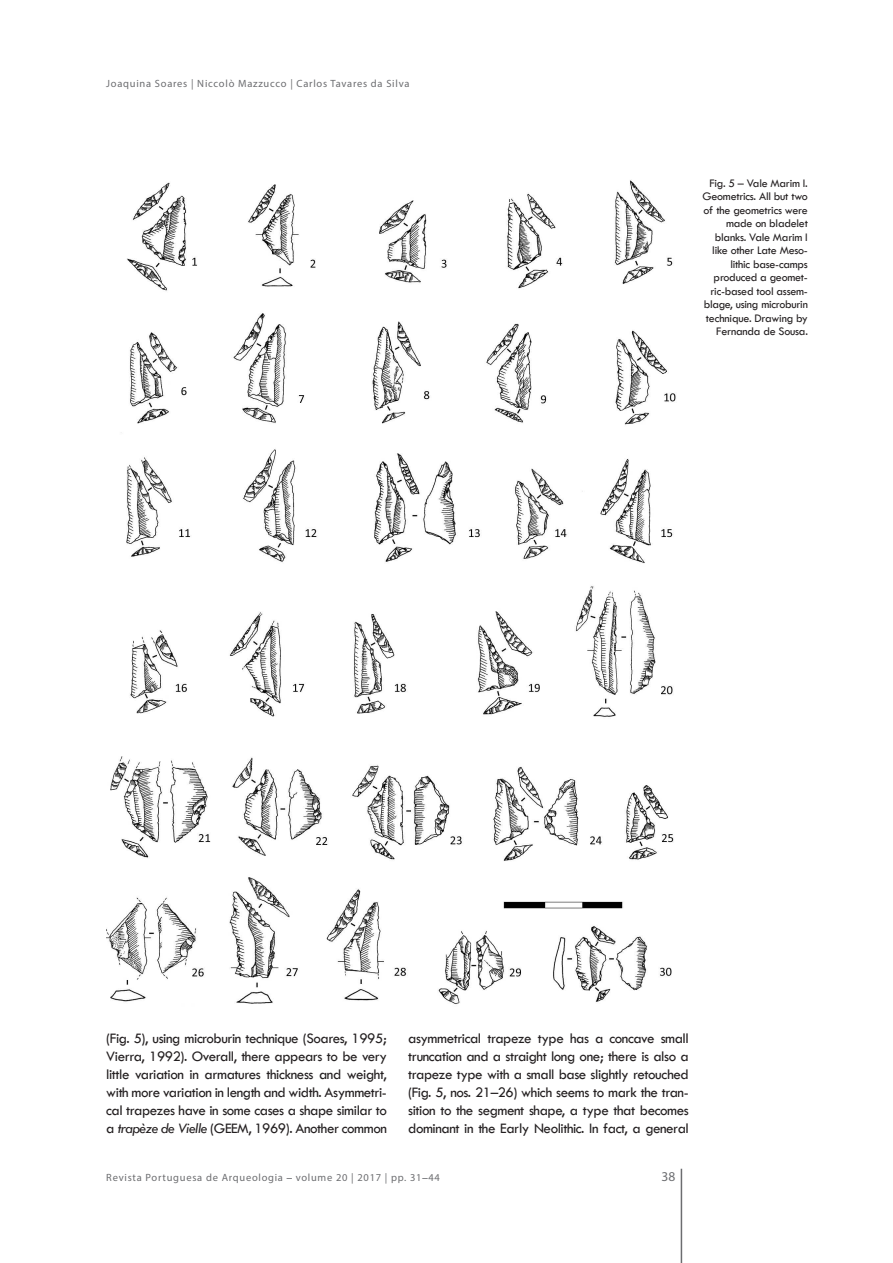
<style>
.page{position:relative;width:893px;height:1263px;background:#fff}
.page>*{position:absolute;margin:0;border:0;box-sizing:border-box;transform-origin:0 0}
.t1{font:15px/18px "Tw Cen";letter-spacing:-.03em;color:#231f20;text-align:justify}
.t2{font:13.5px "Myriad Pro";color:#6c6d70}
.t3{font:12px/13.5px "Tw Cen";letter-spacing:-.02em;color:#231f20;text-align:right}
.t4{font:10.5px "Myriad Pro";letter-spacing:.07em;color:#6c6d70}
.s1{font-style:italic}
.s2{font-family:"Tw Cen"}
</style>
<div class="page">
<hr style="left:681px;top:1169px;width:1px;height:94px;background:#6c6d70">
<img style="left:106px;top:180px;width:570px;height:825px">
<p class="t4" style="left:106px;top:77px;width:305px">Joaquina Soares | Niccolò Mazzucco | Carlos Tavares da Silva</p>
<p class="t3" style="left:702px;top:176px;width:107px">Fig. 5 – Vale Marim I.<br>Geometrics. All but two of the geometrics were made on bladelet blanks. Vale Marim I like other Late Meso&shy;lithic base-camps produced a geomet&shy;ric-based tool assem&shy;blage, using microburin technique. Drawing by<br>Fernanda de Sousa.</p>
<p class="t1" style="left:106px;top:1029px;width:282px">(Fig. 5), using microburin technique (Soares, 1995; Vierra, 1992). Overall, there appears to be very little variation in armatures thickness and weight, with more variation in length and width. Asymmetri&shy;cal trapezes have in some cases a shape similar to a <span class="s1">trapèze de Vielle</span> (GEEM, 1969). Another common</p>
<p class="t1" style="left:408px;top:1029px;width:282px">asymmetrical trapeze type has a concave small truncation and a straight long one; there is also a trapeze type with a small base slightly retouched (Fig. 5, nos. 21–26) which seems to mark the tran&shy;sition to the segment shape, a type that becomes dominant in the Early Neolithic. In fact, a general</p>
<p class="t4" style="left:106px;top:1171px;width:335px">Revista Portuguesa de Arqueologia <span class="s2">–</span> volume 20 | 2017 | pp. 31<span class="s2">–</span>44</p>
<p class="t2" style="left:662px;top:1168px;width:15px">38</p>
</div>
